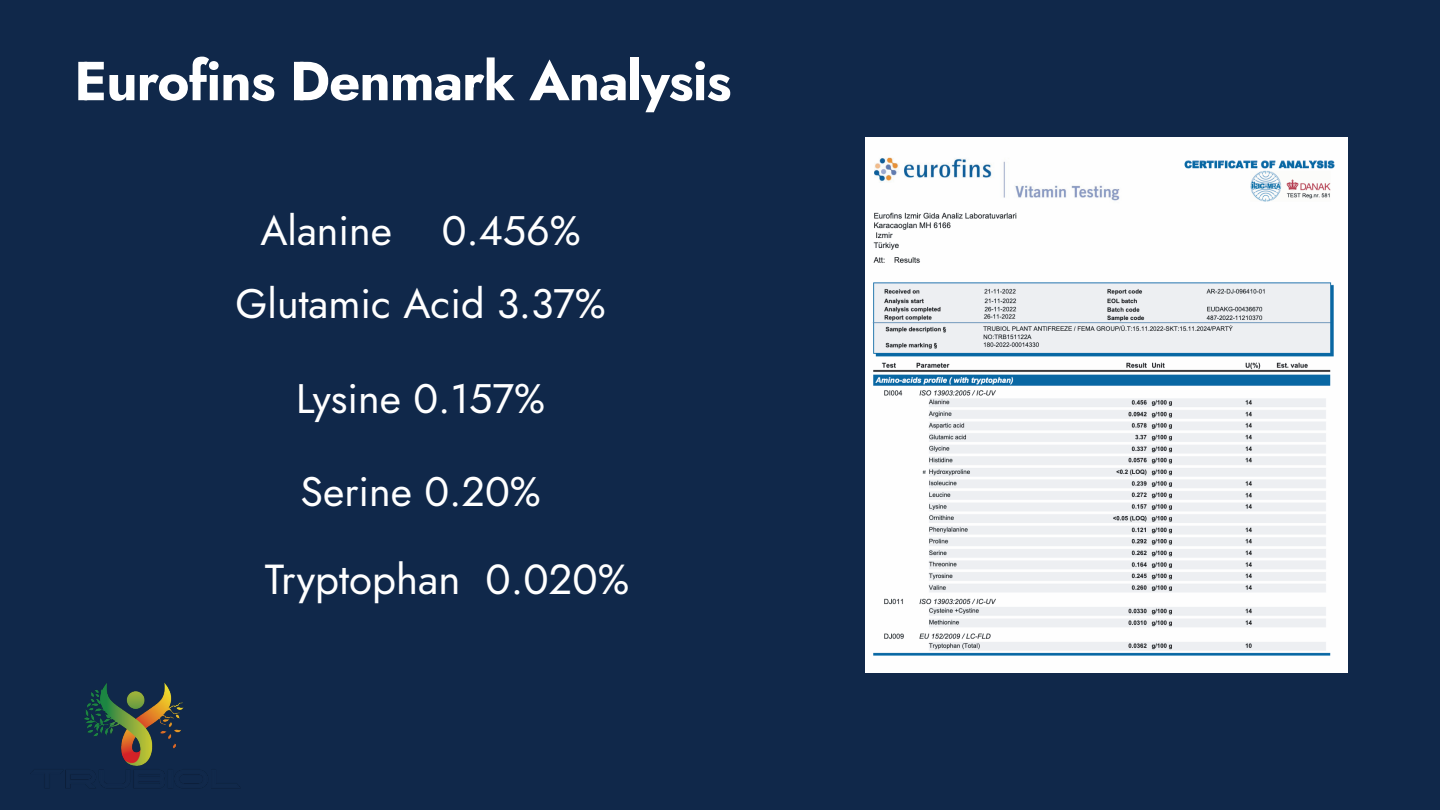
<style>
.page{position:relative;width:1440px;height:810px;background:#10284a}
.page>*{position:absolute;margin:0;border:0;box-sizing:border-box;transform-origin:0 0}
.t1{font:700 54.82px "Jost";letter-spacing:-.02em;color:#fff}
.t2{font:42px "Jost";color:#fff}
.t3{font:41.25px/72.8px "Jost";color:#fff;text-align:center}
</style>
<div class="page">
<img style="left:62px;top:682px;width:178px;height:106px">
<img style="left:866px;top:138px;width:482px;height:534px">
<h1 class="t1" style="left:74px;top:44px;width:659px">Eurofins Denmark Analysis</h1>
<p class="t3" style="left:236px;top:194px;width:372px">Alanine 0.456%<br>Glutamic Acid 3.37%</p>
<p class="t3" style="left:296px;top:363px;width:250px">Lysine 0.157%</p>
<p class="t3" style="left:301px;top:456px;width:242px">Serine 0.20%</p>
<p class="t2" style="left:265px;top:551px;width:366px">Tryptophan 0.020%</p>
</div>
